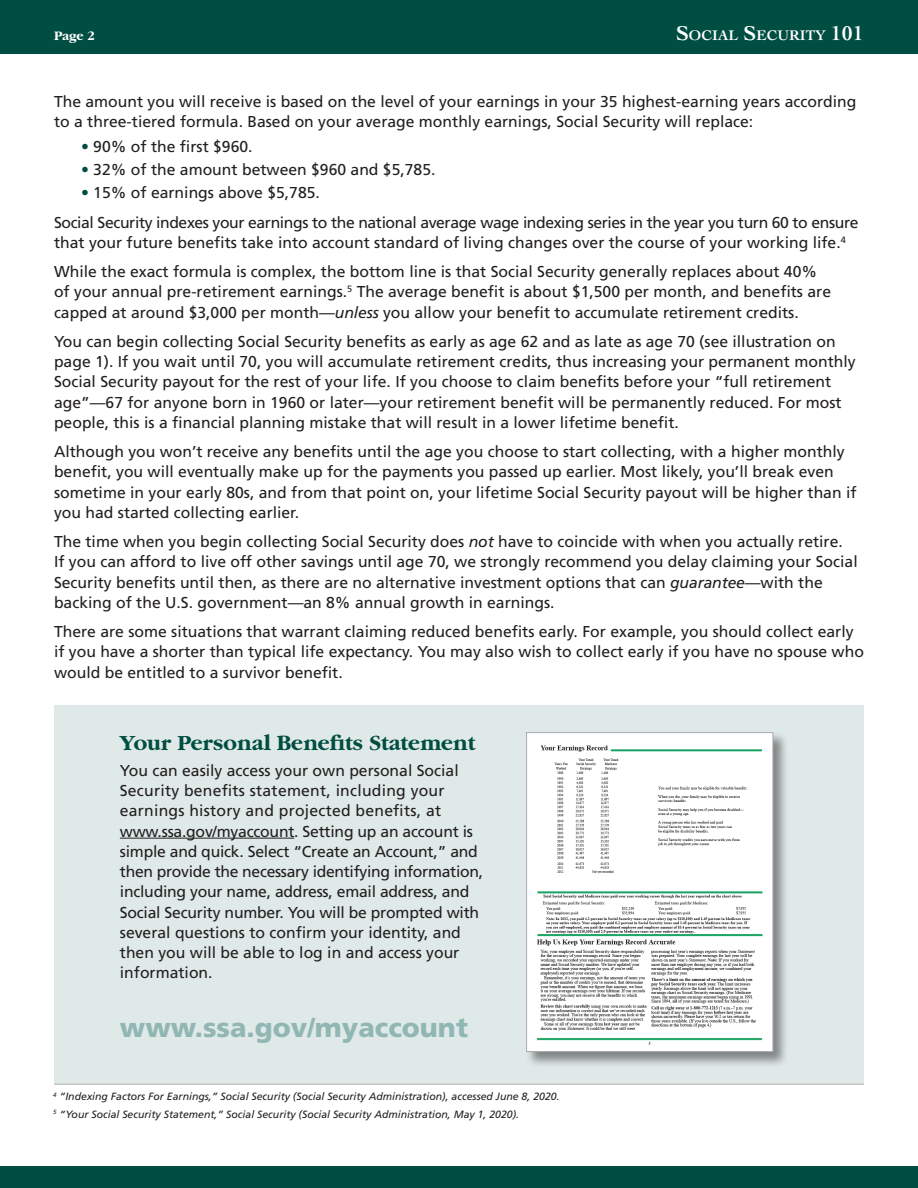
<style>
.page{position:relative;width:918px;height:1188px;background:#fff}
.page>*{position:absolute;margin:0;border:0;box-sizing:border-box;transform-origin:0 0}
.Body_Text{font:900 27px "Frutiger";color:#91b7b4}
.Headline_1{font:700 22.5px "Garamond";color:#004d41}
.Body_Text-2{font:15.75px/20.2px "Frutiger";color:#231f20}
.Body_Text-3{font:15.75px/20.2px "Frutiger";letter-spacing:-.025em;color:#231f20}
.Indent_text{font:15.75px "Frutiger";color:#231f20}
.t1{font:700 14.7px "Cochin LT Std";color:#fff}
.Body_Text-4{font:700 13.5px "Garamond";color:#fff}
.Footnote{font:italic 10.5px "Frutiger";color:#231f20}
.s1{font-size:21px}
.s2{color:#004d41}
.s3{font-style:italic}
</style>
<div class="page">
<div style="left:54px;top:705px;width:810px;height:378px;background:#dfe9e8"></div>
<div style="left:0;top:1166px;width:918px;height:22px;background:#004d41"></div>
<div style="left:0;top:0;width:918px;height:54px;background:#004d41"></div>
<hr style="left:120px;top:838px;width:174px;height:1px;background:#231f20">
<hr style="left:54px;top:1084px;width:810px;height:1px;background:#a8a9ad">
<div style="left:526px;top:732px;width:263px;height:336px;background:#231f20;opacity:.49"></div>
<div style="left:526px;top:732px;width:247px;height:320px;background:#fff;border:1px solid #a8a9ad"></div>
<img style="left:536px;top:745px;width:227px;height:300px">
<p class="Body_Text-4" style="left:54px;top:28px;width:42px">Page 2</p>
<p class="t1" style="left:676px;top:26px;width:189px"><span class="s1">S</span>OCIAL <span class="s1">S</span>ECURITY <span class="s1">101</span></p>
<p class="Body_Text-2" style="left:54px;top:91px;width:804px">The amount you will receive is based on the level of your earnings in your 35 highest-earning years according to a three-tiered formula. Based on your average monthly earnings, Social Security will replace:</p>
<p class="Indent_text" style="left:81px;top:137px;width:173px"><span class="s2">•</span> 90% of the first $960.</p>
<p class="Indent_text" style="left:81px;top:160px;width:356px"><span class="s2">•</span> 32% of the amount between $960 and $5,785.</p>
<p class="Indent_text" style="left:81px;top:184px;width:240px"><span class="s2">•</span> 15% of earnings above $5,785.</p>
<p class="Body_Text-3" style="left:54px;top:212px;width:806px">Social Security indexes your earnings to the national average wage indexing series in the year you turn 60 to ensure that your future benefits take into account standard of living changes over the course of your working life.<sup>4</sup></p>
<p class="Body_Text-2" style="left:54px;top:261px;width:779px">While the exact formula is complex, the bottom line is that Social Security generally replaces about 40% of your annual pre-retirement earnings.<sup>5</sup> The average benefit is about $1,500 per month, and benefits are capped at around $3,000 per month—<span class="s3">unless</span> you allow your benefit to accumulate retirement credits.</p>
<p class="Body_Text-2" style="left:54px;top:331px;width:803px">You can begin collecting Social Security benefits as early as age 62 and as late as age 70 (see illustration on page 1). If you wait until 70, you will accumulate retirement credits, thus increasing your permanent monthly Social Security payout for the rest of your life. If you choose to claim benefits before your “full retirement age”—67 for anyone born in 1960 or later—your retirement benefit will be permanently reduced. For most people, this is a financial planning mistake that will result in a lower lifetime benefit.</p>
<p class="Body_Text-2" style="left:54px;top:441px;width:804px">Although you won’t receive any benefits until the age you choose to start collecting, with a higher monthly benefit, you will eventually make up for the payments you passed up earlier. Most likely, you’ll break even sometime in your early 80s, and from that point on, your lifetime Social Security payout will be higher than if you had started collecting earlier.</p>
<p class="Body_Text-2" style="left:54px;top:531px;width:805px">The time when you begin collecting Social Security does <span class="s3">not</span> have to coincide with when you actually retire.<br>If you can afford to live off other savings until age 70, we strongly recommend you delay claiming your Social Security benefits until then, as there are no alternative investment options that can <span class="s3">guarantee</span>—with the backing of the U.S. government—an 8% annual growth in earnings.</p>
<p class="Body_Text-2" style="left:54px;top:621px;width:812px">There are some situations that warrant claiming reduced benefits early. For example, you should collect early if you have a shorter than typical life expectancy. You may also wish to collect early if you have no spouse who would be entitled to a survivor benefit.</p>
<p class="Headline_1" style="left:120px;top:730px;width:357px">Your Personal Benefits Statement</p>
<p class="Body_Text-2" style="left:120px;top:760px;width:365px">You can easily access your own personal Social Security benefits statement, including your earnings history and projected benefits, at www.ssa.gov/myaccount. Setting up an account is simple and quick. Select “Create an Account,” and then provide the necessary identifying information, including your name, address, email address, and Social Security number. You will be prompted with several questions to confirm your identity, and then you will be able to log in and access your information.</p>
<p class="Body_Text" style="left:120px;top:1011px;width:350px">www.ssa.gov/myaccount</p>
<p class="Footnote" style="left:53px;top:1091px;width:508px"><sup>4</sup> “Indexing Factors For Earnings,” Social Security (Social Security Administration), accessed June 8, 2020.</p>
<p class="Footnote" style="left:53px;top:1108px;width:467px"><sup>5</sup> “Your Social Security Statement,” Social Security (Social Security Administration, May 1, 2020).</p>
</div>
